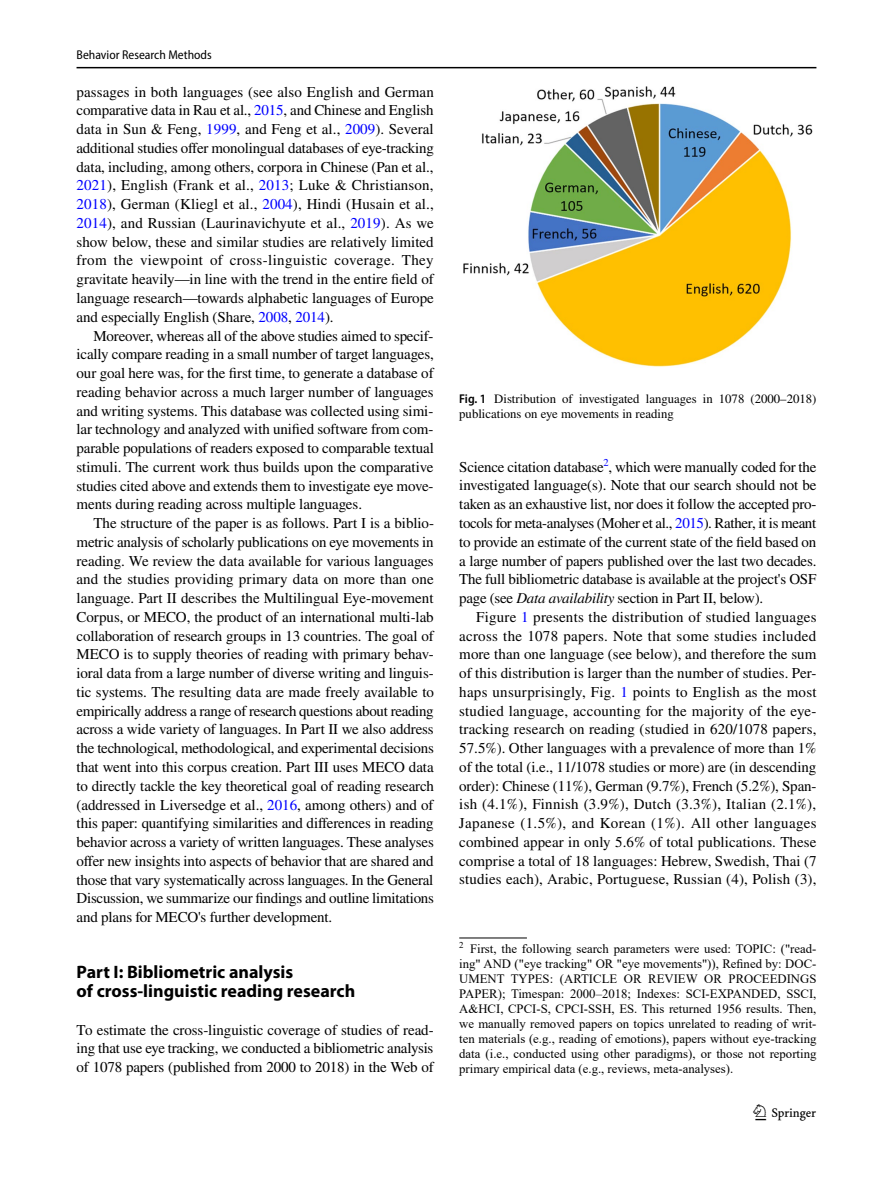
<style>
.page{position:relative;width:893px;height:1187px;background:#fff}
.page>*{position:absolute;margin:0;border:0;box-sizing:border-box;transform-origin:0 0}
.t1{font:22.5px "Springnew Regular 3";color:#000}
.t2{font:700 18px/18.8px "Myriad Pro";color:#000}
.t3{font:15px/18.8px "STIX";letter-spacing:-.01em;color:#000;text-align:justify}
.t4{font:12.75px/15px "Times New Roman PSMT2";color:#000;text-align:justify}
.t5{font:12.75px/15px "STIX";color:#000}
.t6{font:12.75px "Times New Roman";color:#000}
.t7{font:semi-condensed 12.75px "Myriad Pro";color:#000}
.s1{color:#00f}
.s2{font-family:"Myriad Pro";font-weight:600;font-stretch:semi-condensed}
.s3{font-style:italic}
.s4{font-family:"Times New Roman PSMT2"}
</style>
<div class="page">
<hr style="left:77px;top:67px;width:739px;height:1px;background:#000">
<img style="left:463px;top:87px;width:349px;height:280px">
<hr style="left:459px;top:937px;width:68px;height:1px;background:#000">
<p class="t7" style="left:77px;top:48px;width:137px">Behavior Research Methods</p>
<p class="t3" style="left:77px;top:83px;width:359px">passages in both languages (see also English and German comparative data in Rau et al., <span class="s1">2015</span>, and Chinese and English data in Sun &amp; Feng, <span class="s1">1999</span>, and Feng et al., <span class="s1">2009</span>). Several additional studies offer monolingual databases of eye-tracking data, including, among others, corpora in Chinese (Pan et al., <span class="s1">2021</span>), English (Frank et al., <span class="s1">2013</span>; Luke &amp; Christianson, <span class="s1">2018</span>), German (Kliegl et al., <span class="s1">2004</span>), Hindi (Husain et al., <span class="s1">2014</span>), and Russian (Laurinavichyute et al., <span class="s1">2019</span>). As we show below, these and similar studies are relatively limited from the viewpoint of cross-linguistic coverage. They gravitate heavily—in line with the trend in the entire field of language research—towards alphabetic languages of Europe and especially English (Share, <span class="s1">2008</span>, <span class="s1">2014</span>).</p>
<p class="t3" style="left:77px;top:327px;width:359px;text-indent:17px">Moreover, whereas all of the above studies aimed to specif&shy;ically compare reading in a small number of target languages, our goal here was, for the first time, to generate a database of reading behavior across a much larger number of languages and writing systems. This database was collected using simi&shy;lar technology and analyzed with unified software from com&shy;parable populations of readers exposed to comparable textual stimuli. The current work thus builds upon the comparative studies cited above and extends them to investigate eye move&shy;ments during reading across multiple languages.</p>
<p class="t3" style="left:77px;top:514px;width:359px;text-indent:17px">The structure of the paper is as follows. Part I is a biblio&shy;metric analysis of scholarly publications on eye movements in reading. We review the data available for various languages and the studies providing primary data on more than one language. Part II describes the Multilingual Eye-movement Corpus, or MECO, the product of an international multi-lab collaboration of research groups in 13 countries. The goal of MECO is to supply theories of reading with primary behav&shy;ioral data from a large number of diverse writing and linguis&shy;tic systems. The resulting data are made freely available to empirically address a range of research questions about reading across a wide variety of languages. In Part II we also address the technological, methodological, and experimental decisions that went into this corpus creation. Part III uses MECO data to directly tackle the key theoretical goal of reading research (addressed in Liversedge et al., <span class="s1">2016</span>, among others) and of this paper: quantifying similarities and differences in reading behavior across a variety of written languages. These analyses offer new insights into aspects of behavior that are shared and those that vary systematically across languages. In the General Discussion, we summarize our findings and outline limitations and plans for MECO's further development.</p>
<p class="t2" style="left:77px;top:962px;width:280px">Part I: Bibliometric analysis<br>of cross‑linguistic reading research</p>
<p class="t3" style="left:77px;top:1021px;width:359px">To estimate the cross-linguistic coverage of studies of read&shy;ing that use eye tracking, we conducted a bibliometric analysis of 1078 papers (published from 2000 to 2018) in the Web of</p>
<p class="t5" style="left:459px;top:392px;width:359px"><span class="s2">Fig. 1</span> Distribution of investigated languages in 1078 (2000–2018) publications on eye movements in reading</p>
<p class="t3" style="left:459px;top:458px;width:359px">Science citation database<sup>2</sup>, which were manually coded for the investigated language(s). Note that our search should not be taken as an exhaustive list, nor does it follow the accepted pro&shy;tocols for meta-analyses (Moher et al., <span class="s1">2015</span>). Rather, it is meant to provide an estimate of the current state of the field based on a large number of papers published over the last two decades.<br>The full bibliometric database is available at the project's OSF page (see <span class="s3">Data availability</span> section in Part II, below).</p>
<p class="t3" style="left:459px;top:608px;width:359px;text-indent:17px">Figure <span class="s1">1</span> presents the distribution of studied languages across the 1078 papers. Note that some studies included more than one language (see below), and therefore the sum of this distribution is larger than the number of studies. Per&shy;haps unsurprisingly, Fig. <span class="s1">1</span> points to English as the most studied language, accounting for the majority of the eye&shy;tracking research on reading (studied in 620/1078 papers, 57.5%). Other languages with a prevalence of more than 1% of the total (i.e., 11/1078 studies or more) are (in descending order): Chinese (11%), German (9.7%), French (5.2%), Span&shy;ish (4.1%), Finnish (3.9%), Dutch (3.3%), Italian (2.1%), Japanese (1.5%), and Korean (1%). All other languages combined appear in only 5.6% of total publications. These comprise a total of 18 languages: Hebrew, Swedish, Thai (7 studies each), Arabic, Portuguese, Russian (4), Polish (3),</p>
<p class="t4" style="left:459px;top:940px;width:359px"><sup>2</sup> First, the following search parameters were used: TOPIC: ("read-</p>
<p class="t6" style="left:459px;top:954px;width:359px">ing" AND ("eye tracking" OR "eye movements")), Refined by: DOC<span class="s4">-</span></p>
<p class="t4" style="left:459px;top:970px;width:359px">UMENT TYPES: (ARTICLE OR REVIEW OR PROCEEDINGS PAPER); Timespan: 2000–2018; Indexes: SCI-EXPANDED, SSCI, A&amp;HCI, CPCI-S, CPCI-SSH, ES. This returned 1956 results. Then, we manually removed papers on topics unrelated to reading of writ&shy;ten materials (e.g., reading of emotions), papers without eye-tracking data (i.e., conducted using other paradigms), or those not reporting primary empirical data (e.g., reviews, meta-analyses).</p>
<h1 class="t1" style="left:755px;top:1104px;width:62px">1 3</h1>
</div>
